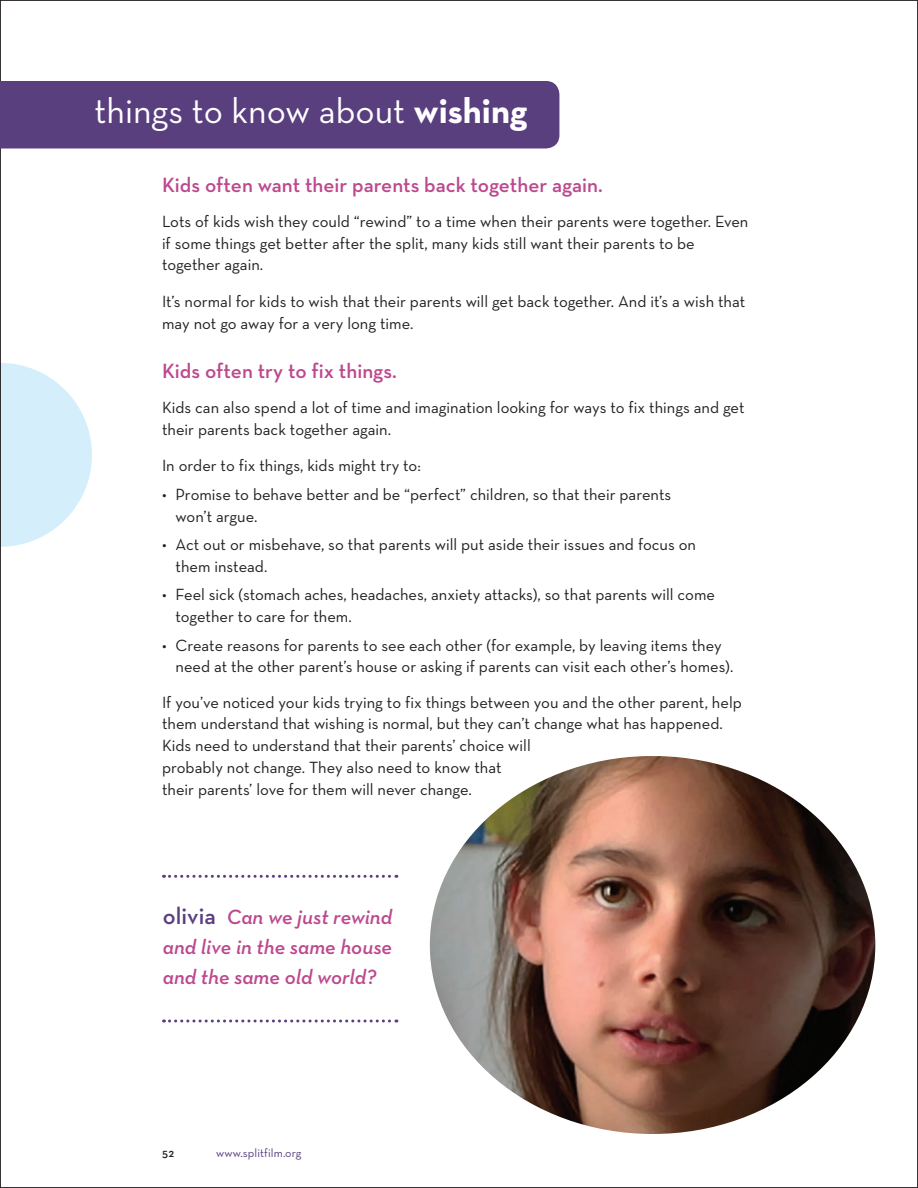
<style>
.page{position:relative;width:918px;height:1188px;background:#fff}
.page>*{position:absolute;margin:0;border:0;box-sizing:border-box;transform-origin:0 0}
.subhead_1{font:36px "Neutra Text";color:#fff}
.subhead_2{font:600 21px "Neutra Text";color:#bd488e}
.quote{font:italic 600 21px/30px "Neutra Text";color:#bd488e;text-align:justify}
.body_copy{font:16.5px/21.8px "Neutra Text";color:#231f20}
.before_bullet_list{font:16.5px "Neutra Text";color:#231f20}
.t1{font:12px "Neutra Text";letter-spacing:.01em;color:#5a3f7f}
.t2{font:600 12px "Neutra Text";color:#231f20}
.s1{font-weight:700}
.s2{font-style:normal;font-size:24px;color:#5a3f7f}
</style>
<div class="page">
<div style="left:0;top:81px;width:559px;height:67px;background:#5a3f7f"></div>
<svg style="left:164px;top:875px;width:233px;height:3px"></svg>
<svg style="left:164px;top:1020px;width:233px;height:3px"></svg>
<img style="left:430px;top:756px;width:445px;height:378px">
<svg style="left:0;top:363px;width:92px;height:184px"></svg>
<p class="subhead_1" style="left:94px;top:89px;width:434px">things to know about <span class="s1">wishing</span></p>
<p class="subhead_2" style="left:162px;top:172px;width:442px">Kids often want their parents back together again.</p>
<p class="body_copy" style="left:162px;top:210px;width:588px">Lots of kids wish they could “rewind” to a time when their parents were together. Even if some things get better after the split, many kids still want their parents to be together again.</p>
<p class="body_copy" style="left:162px;top:290px;width:585px">It’s normal for kids to wish that their parents will get back together. And it’s a wish that may not go away for a very long time.</p>
<p class="subhead_2" style="left:162px;top:358px;width:236px">Kids often try to fix things.</p>
<p class="body_copy" style="left:162px;top:396px;width:584px">Kids can also spend a lot of time and imagination looking for ways to fix things and get their parents back together again.</p>
<p class="before_bullet_list" style="left:162px;top:456px;width:260px">In order to fix things, kids might try to:</p>
<p class="body_copy" style="left:176px;top:483px;width:497px;text-indent:-14px">• Promise to behave better and be “perfect” children, so that their parents won’t argue.</p>
<p class="body_copy" style="left:176px;top:533px;width:522px;text-indent:-14px">• Act out or misbehave, so that parents will put aside their issues and focus on them instead.</p>
<p class="body_copy" style="left:176px;top:584px;width:541px;text-indent:-14px">• Feel sick (stomach aches, headaches, anxiety attacks), so that parents will come together to care for them.</p>
<p class="body_copy" style="left:176px;top:634px;width:559px;text-indent:-14px">• Create reasons for parents to see each other (for example, by leaving items they need at the other parent’s house or asking if parents can visit each other’s homes).</p>
<p class="body_copy" style="left:162px;top:691px;width:581px">If you’ve noticed your kids trying to fix things between you and the other parent, help them understand that wishing is normal, but they can’t change what has happened.<br>Kids need to understand that their parents’ choice will<br>probably not change. They also need to know that<br>their parents’ love for them will never change.</p>
<p class="quote" style="left:163px;top:902px;width:231px"><span class="s2">olivia</span> Can we just rewind and live in the same house and the same old world?</p>
<p class="t2" style="left:162px;top:1145px;width:14px">52</p>
<p class="t1" style="left:216px;top:1145px;width:87px">www.splitfilm.org</p>
</div>
